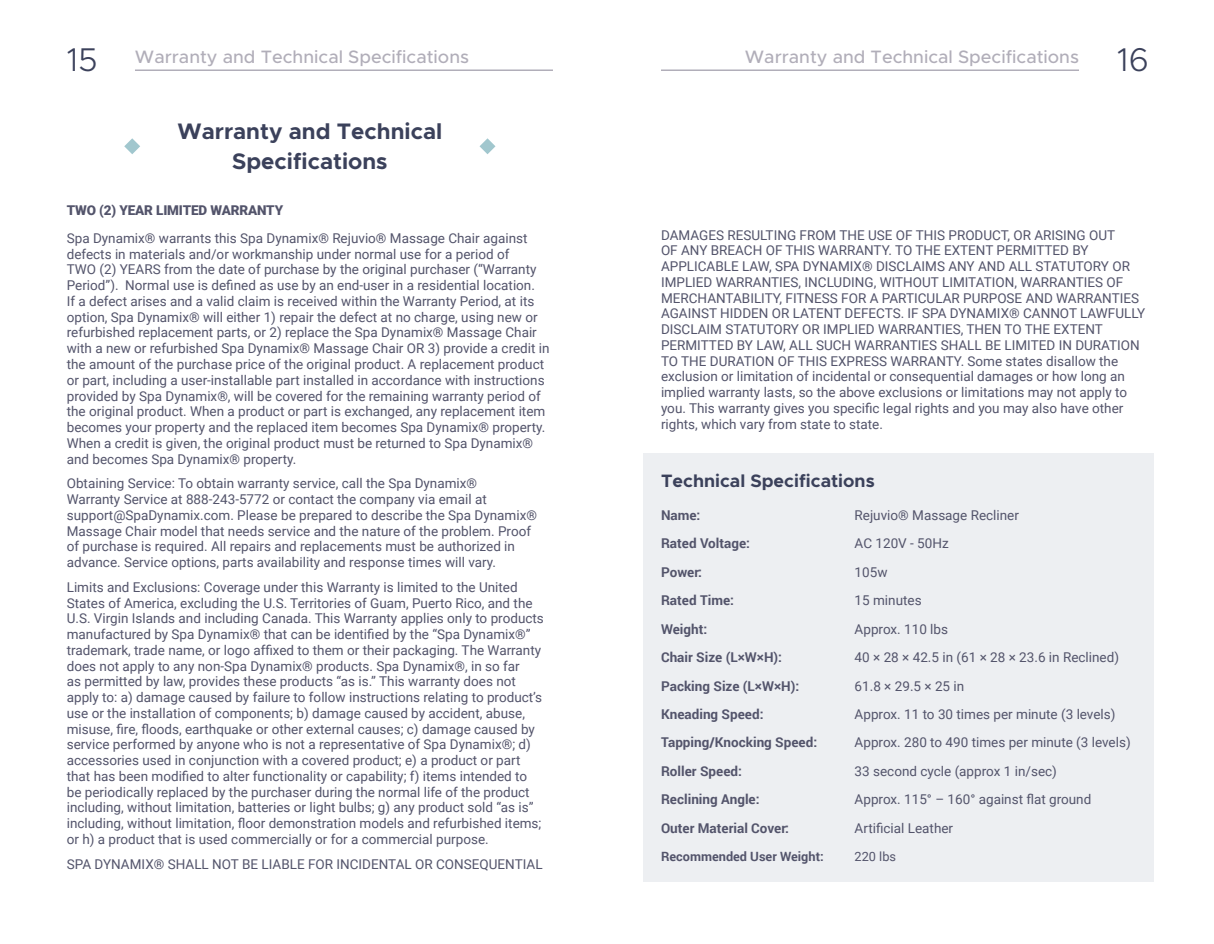
<style>
.page{position:relative;width:1214px;height:944px;background:#fff}
.page>*{position:absolute;margin:0;border:0;box-sizing:border-box;transform-origin:0 0}
.t1{font:300 33px "Metropolis";color:#3b415b}
.t2{font:700 22.5px/30px "Metropolis";color:#3b415b;text-align:center}
.t3{font:500 18px "Metropolis";color:#b1aeb9}
.t4{font:700 18px "Metropolis";color:#3b415b}
.t5{font:13.5px/15.8px "Roboto";color:#53546b}
.t6{font:700 13.5px "Roboto";color:#53546b}
.t7{font:900 13.5px "Roboto";letter-spacing:-.01em;color:#53546b}
.t8{font:700 12.75px "Roboto";color:#53546b}
.t9{font:12.75px "Roboto";color:#53546b}
</style>
<div class="page">
<div style="left:643px;top:453px;width:510px;height:429px;background:#edeff2"></div>
<svg style="left:124px;top:138px;width:16px;height:16px"></svg>
<svg style="left:479px;top:138px;width:16px;height:16px"></svg>
<hr style="left:661px;top:69px;width:418px;height:2px;background:#b1aeb9">
<hr style="left:135px;top:69px;width:418px;height:2px;background:#b1aeb9">
<h1 class="t1" style="left:67px;top:39px;width:32px">15</h1>
<h1 class="t1" style="left:1117px;top:39px;width:33px">16</h1>
<h3 class="t3" style="left:135px;top:45px;width:336px">Warranty and Technical Specifications</h3>
<h3 class="t3" style="left:745px;top:45px;width:336px">Warranty and Technical Specifications</h3>
<h2 class="t2" style="left:177px;top:116px;width:266px">Warranty and Technical<br>Specifications</h2>
<p class="t7" style="left:67px;top:200px;width:218px">TWO (2) YEAR LIMITED WARRANTY</p>
<p class="t5" style="left:67px;top:230px;width:484px">Spa Dynamix® warrants this Spa Dynamix® Rejuvio® Massage Chair against defects in materials and/or workmanship under normal use for a period of<br>TWO (2) YEARS from the date of purchase by the original purchaser (“Warranty Period”). Normal use is defined as use by an end-user in a residential location.<br>If a defect arises and a valid claim is received within the Warranty Period, at its option, Spa Dynamix® will either 1) repair the defect at no charge, using new or refurbished replacement parts, or 2) replace the Spa Dynamix® Massage Chair with a new or refurbished Spa Dynamix® Massage Chair OR 3) provide a credit in the amount of the purchase price of the original product. A replacement product or part, including a user-installable part installed in accordance with instructions provided by Spa Dynamix®, will be covered for the remaining warranty period of the original product. When a product or part is exchanged, any replacement item becomes your property and the replaced item becomes Spa Dynamix® property.<br>When a credit is given, the original product must be returned to Spa Dynamix® and becomes Spa Dynamix® property.</p>
<p class="t5" style="left:67px;top:475px;width:472px">Obtaining Service: To obtain warranty service, call the Spa Dynamix®<br>Warranty Service at 888-243-5772 or contact the company via email at support@SpaDynamix.com. Please be prepared to describe the Spa Dynamix® Massage Chair model that needs service and the nature of the problem. Proof of purchase is required. All repairs and replacements must be authorized in advance. Service options, parts availability and response times will vary.</p>
<p class="t5" style="left:67px;top:578px;width:478px">Limits and Exclusions: Coverage under this Warranty is limited to the United States of America, excluding the U.S. Territories of Guam, Puerto Rico, and the U.S. Virgin Islands and including Canada. This Warranty applies only to products manufactured by Spa Dynamix® that can be identified by the “Spa Dynamix®” trademark, trade name, or logo affixed to them or their packaging. The Warranty does not apply to any non-Spa Dynamix® products. Spa Dynamix®, in so far<br>as permitted by law, provides these products “as is.” This warranty does not apply to: a) damage caused by failure to follow instructions relating to product’s use or the installation of components; b) damage caused by accident, abuse, misuse, fire, floods, earthquake or other external causes; c) damage caused by service performed by anyone who is not a representative of Spa Dynamix®; d) accessories used in conjunction with a covered product; e) a product or part that has been modified to alter functionality or capability; f) items intended to be periodically replaced by the purchaser during the normal life of the product including, without limitation, batteries or light bulbs; g) any product sold “as is” including, without limitation, floor demonstration models and refurbished items; or h) a product that is used commercially or for a commercial purpose.</p>
<p class="t5" style="left:67px;top:855px;width:477px">SPA DYNAMIX® SHALL NOT BE LIABLE FOR INCIDENTAL OR CONSEQUENTIAL</p>
<p class="t5" style="left:661px;top:226px;width:486px">DAMAGES RESULTING FROM THE USE OF THIS PRODUCT, OR ARISING OUT<br>OF ANY BREACH OF THIS WARRANTY. TO THE EXTENT PERMITTED BY APPLICABLE LAW, SPA DYNAMIX® DISCLAIMS ANY AND ALL STATUTORY OR IMPLIED WARRANTIES, INCLUDING, WITHOUT LIMITATION, WARRANTIES OF MERCHANTABILITY, FITNESS FOR A PARTICULAR PURPOSE AND WARRANTIES AGAINST HIDDEN OR LATENT DEFECTS. IF SPA DYNAMIX® CANNOT LAWFULLY DISCLAIM STATUTORY OR IMPLIED WARRANTIES, THEN TO THE EXTENT PERMITTED BY LAW, ALL SUCH WARRANTIES SHALL BE LIMITED IN DURATION TO THE DURATION OF THIS EXPRESS WARRANTY. Some states disallow the exclusion or limitation of incidental or consequential damages or how long an implied warranty lasts, so the above exclusions or limitations may not apply to you. This warranty gives you specific legal rights and you may also have other rights, which vary from state to state.</p>
<h3 class="t4" style="left:661px;top:469px;width:215px">Technical Specifications</h3>
<p class="t6" style="left:661px;top:505px;width:41px">Name:</p>
<p class="t5" style="left:854px;top:507px;width:166px">Rejuvio® Massage Recliner</p>
<p class="t6" style="left:661px;top:534px;width:91px">Rated Voltage:</p>
<p class="t5" style="left:854px;top:535px;width:96px">AC 120V - 50Hz</p>
<p class="t6" style="left:661px;top:562px;width:42px">Power:</p>
<p class="t5" style="left:854px;top:563px;width:34px">105w</p>
<p class="t6" style="left:661px;top:591px;width:74px">Rated Time:</p>
<p class="t5" style="left:854px;top:592px;width:69px">15 minutes</p>
<p class="t6" style="left:661px;top:619px;width:48px">Weight:</p>
<p class="t5" style="left:854px;top:620px;width:95px">Approx. 110 lbs</p>
<p class="t6" style="left:661px;top:647px;width:123px">Chair Size (L×W×H):</p>
<p class="t5" style="left:854px;top:649px;width:266px">40 × 28 × 42.5 in (61 × 28 × 23.6 in Reclined)</p>
<p class="t6" style="left:661px;top:676px;width:140px">Packing Size (L×W×H):</p>
<p class="t5" style="left:854px;top:677px;width:111px">61.8 × 29.5 × 25 in</p>
<p class="t6" style="left:661px;top:704px;width:104px">Kneading Speed:</p>
<p class="t5" style="left:854px;top:705px;width:262px">Approx. 11 to 30 times per minute (3 levels)</p>
<p class="t6" style="left:661px;top:733px;width:158px">Tapping/Knocking Speed:</p>
<p class="t5" style="left:854px;top:734px;width:277px">Approx. 280 to 490 times per minute (3 levels)</p>
<p class="t6" style="left:661px;top:761px;width:82px">Roller Speed:</p>
<p class="t5" style="left:854px;top:762px;width:204px">33 second cycle (approx 1 in/sec)</p>
<p class="t6" style="left:661px;top:790px;width:100px">Reclining Angle:</p>
<p class="t5" style="left:854px;top:791px;width:238px">Approx. 115° – 160° against flat ground</p>
<p class="t6" style="left:661px;top:818px;width:129px">Outer Material Cover:</p>
<p class="t5" style="left:854px;top:819px;width:100px">Artificial Leather</p>
<p class="t8" style="left:661px;top:847px;width:164px">Recommended User Weight:</p>
<p class="t9" style="left:854px;top:847px;width:43px">220 lbs</p>
</div>
